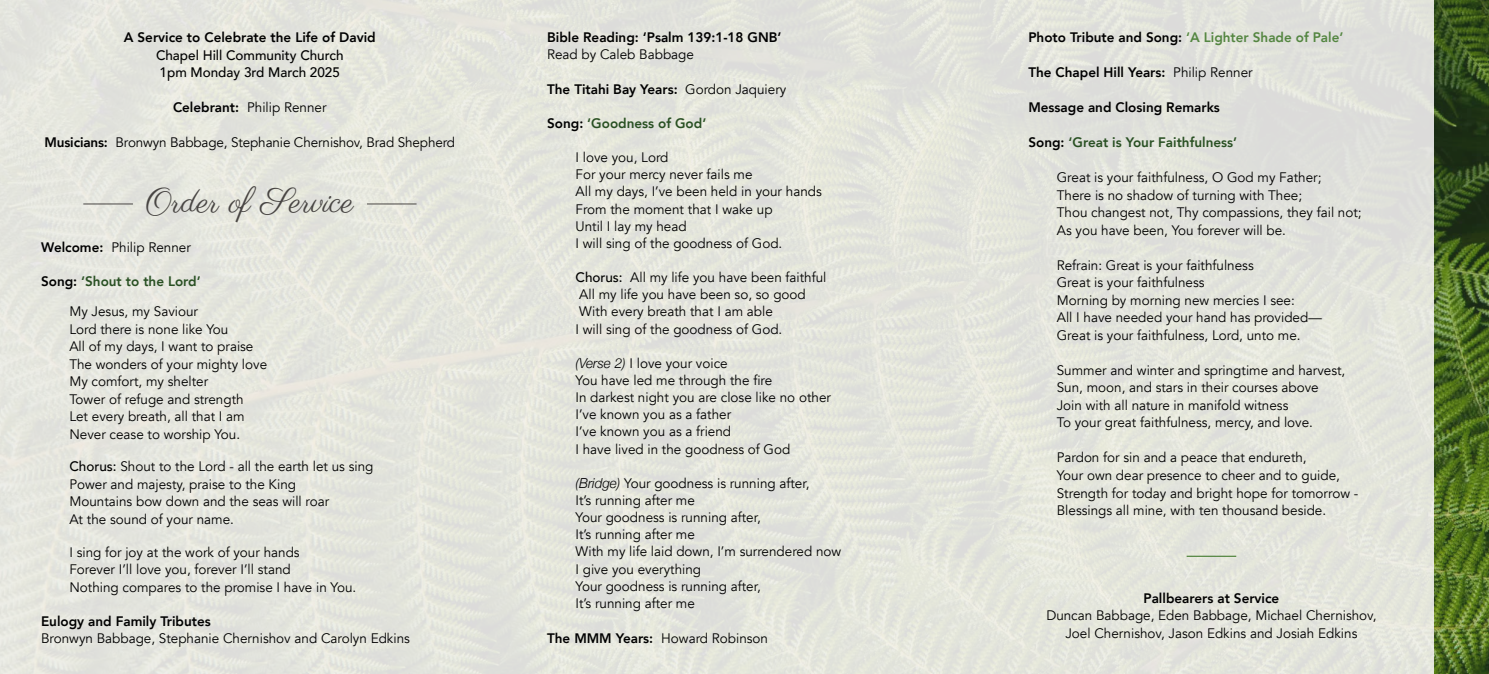
<style>
.page{position:relative;width:1489px;height:674px;background:#fff}
.page>*{position:absolute;margin:0;border:0;box-sizing:border-box;transform-origin:0 0}
.t1{font:35px "Parisienne";color:#484543}
.t2{font:13.75px/17.5px "Avenir";color:#000}
.t3{font:800 13.75px "Avenir";color:#000}
.t4{font:800 13.75px "Avenir";color:#295023}
.t5{font:500 13.75px/17.5px "Avenir";color:#000}
.t6{font:800 13.75px "Avenir";color:#548641}
.s1{font-weight:800}
.s2{font-weight:800;color:#295023}
.s3{font-weight:500}
.s4{font-weight:400}
.s5{color:#000}
.s6{font-family:"Helvetica Neue";font-weight:300;font-style:italic}
</style>
<div class="page">
<img style="left:0;top:0;width:1434px;height:673px">
<hr style="left:1186px;top:555px;width:50px;height:1px;background:#548641">
<svg style="left:1434px;top:0;width:54px;height:673px;background:#446020"></svg>
<hr style="left:83px;top:203px;width:50px;height:1px;background:#484543">
<hr style="left:367px;top:203px;width:49px;height:1px;background:#484543">
<p class="t3" style="left:124px;top:27px;width:253px">A Service to Celebrate the Life of David</p>
<p class="t5" style="left:156px;top:45px;width:189px">Chapel Hill Community Church<br>1pm Monday 3rd March 2025</p>
<p class="t2" style="left:173px;top:99px;width:155px"><span class="s1">Celebrant:</span> Philip Renner</p>
<p class="t2" style="left:44px;top:134px;width:412px"><span class="s1">Musicians:</span> Bronwyn Babbage, Stephanie Chernishov, Brad Shepherd</p>
<h1 class="t1" style="left:146px;top:180px;width:209px">Order of Service</h1>
<p class="t2" style="left:41px;top:239px;width:151px"><span class="s1">Welcome:</span> Philip Renner</p>
<p class="t2" style="left:41px;top:266px;width:161px;line-height:30px;text-align:right"><span class="s1">Song:</span> <span class="s2">‘Shout to the Lord’<br></span>My Jesus, my Saviour</p>
<p class="t2" style="left:69px;top:320px;width:199px">Lord there is none like You<br>All of my days, I want to praise<br>The wonders of your mighty love<br>My comfort, my shelter<br>Tower of refuge and strength<br>Let every breath, all that I am<br>Never cease to worship You.</p>
<p class="t2" style="left:69px;top:458px;width:305px"><span class="s3">Chorus:</span> Shout to the Lord - all the earth let us sing Power and majesty, praise to the King<br>Mountains bow down and the seas will roar<br>At the sound of your name.</p>
<p class="t2" style="left:69px;top:543px;width:288px">I sing for joy at the work of your hands<br>Forever I’ll love you, forever I’ll stand<br>Nothing compares to the promise I have in You.</p>
<p class="t3" style="left:41px;top:610px;width:171px">Eulogy and Family Tributes</p>
<p class="t2" style="left:41px;top:629px;width:370px">Bronwyn Babbage, Stephanie Chernishov and Carolyn Edkins</p>
<p class="t3" style="left:547px;top:27px;width:236px">Bible Reading: ‘Psalm 139:1-18 GNB’</p>
<p class="t2" style="left:547px;top:46px;width:148px">Read by Caleb Babbage</p>
<p class="t3" style="left:547px;top:78px;width:241px">The Titahi Bay Years: <span class="s4">Gordon Jaquiery</span></p>
<p class="t4" style="left:547px;top:112px;width:161px"><span class="s5">Song:</span> ‘Goodness of God’</p>
<p class="t2" style="left:575px;top:149px;width:248px;line-height:17.1px">I love you, Lord<br>For your mercy never fails me<br>All my days, I’ve been held in your hands<br>From the moment that I wake up<br>Until I lay my head<br>I will sing of the goodness of God.</p>
<p class="t2" style="left:575px;top:269px;width:252px;line-height:17.1px"><span class="s3">Chorus:</span> All my life you have been faithful All my life you have been so, so good With every breath that I am able<br>I will sing of the goodness of God.</p>
<p class="t2" style="left:575px;top:354px;width:257px;line-height:17.1px"><span class="s6">(Verse 2)</span> I love your voice<br>You have led me through the fire<br>In darkest night you are close like no other<br>I’ve known you as a father<br>I’ve known you as a friend<br>I have lived in the goodness of God</p>
<p class="t2" style="left:575px;top:474px;width:267px;line-height:17.1px"><span class="s6">(Bridge)</span> Your goodness is running after,<br>It’s running after me<br>Your goodness is running after,<br>It’s running after me<br>With my life laid down, I’m surrendered now<br>I give you everything<br>Your goodness is running after,<br>It’s running after me</p>
<p class="t2" style="left:547px;top:629px;width:222px"><span class="s1">The MMM Years:</span> Howard Robinson</p>
<p class="t6" style="left:1028px;top:26px;width:316px"><span class="s5">Photo Tribute and Song:</span> ‘A Lighter Shade of Pale’</p>
<p class="t3" style="left:1028px;top:61px;width:226px">The Chapel Hill Years: <span class="s4">Philip Renner</span></p>
<p class="t3" style="left:1028px;top:96px;width:193px">Message and Closing Remarks</p>
<p class="t4" style="left:1028px;top:131px;width:210px"><span class="s5">Song:</span> ‘Great is Your Faithfulness’</p>
<p class="t2" style="left:1056px;top:169px;width:306px">Great is your faithfulness, O God my Father;<br>There is no shadow of turning with Thee;<br>Thou changest not, Thy compassions, they fail not; As you have been, You forever will be.</p>
<p class="t2" style="left:1056px;top:256px;width:266px">Refrain: Great is your faithfulness<br>Great is your faithfulness<br>Morning by morning new mercies I see:<br>All I have needed your hand has provided— Great is your faithfulness, Lord, unto me.</p>
<p class="t2" style="left:1056px;top:361px;width:290px">Summer and winter and springtime and harvest, Sun, moon, and stars in their courses above Join with all nature in manifold witness<br>To your great faithfulness, mercy, and love.</p>
<p class="t2" style="left:1056px;top:449px;width:303px">Pardon for sin and a peace that endureth,<br>Your own dear presence to cheer and to guide, Strength for today and bright hope for tomorrow - Blessings all mine, with ten thousand beside.</p>
<p class="t3" style="left:1143px;top:587px;width:137px">Pallbearers at Service</p>
<p class="t2" style="left:1046px;top:606px;width:332px;text-align:center">Duncan Babbage, Eden Babbage, Michael Chernishov,<br>Joel Chernishov, Jason Edkins and Josiah Edkins</p>
</div>
